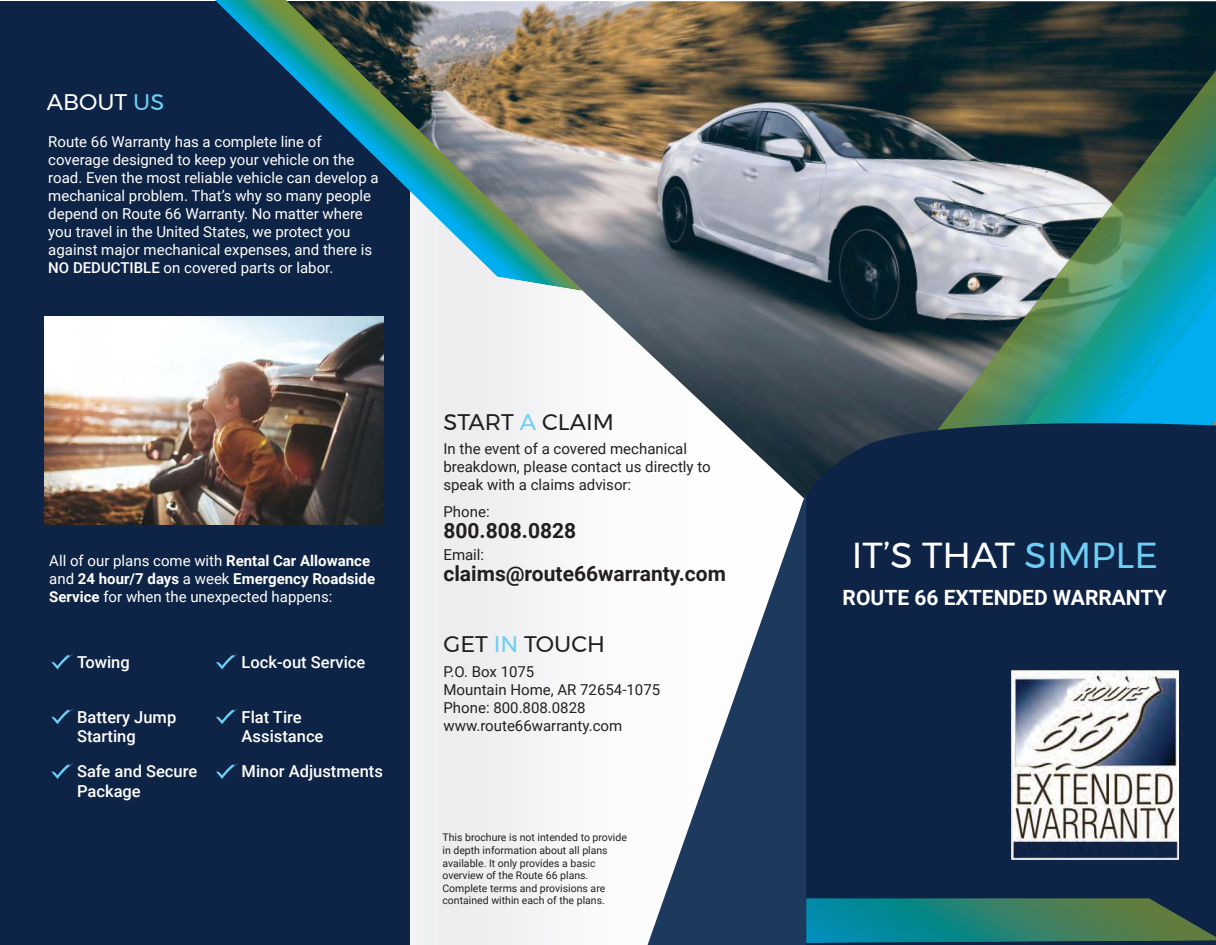
<style>
.page{position:relative;width:1216px;height:945px;background:#fff}
.page>*{position:absolute;margin:0;border:0;box-sizing:border-box;transform-origin:0 0}
.t1{font:36px "Montserrat";color:#fff}
.t2{font:22.5px "Montserrat";color:#221f20}
.t3{font:22.5px "Montserrat";color:#fff}
.t4{font:700 21px "Roboto";color:#231f20}
.t5{font:700 21px "Roboto";color:#fff}
.t6{font:500 16.5px/19.8px "Roboto";color:#fff}
.t7{font:15px/18px "Roboto";color:#fff}
.t8{font:15px/18px "Roboto";color:#231f20}
.t9{font:15px/18px "Roboto";color:#221f20}
.t10{font:10.5px/12.6px "Roboto";color:#231f20}
.s1{color:#6dcff6}
.s2{font-weight:500}
.s3{font-weight:700}
</style>
<div class="page">
<div style="left:0;top:1px;width:409px;height:944px;background:#0e2446"></div>
<div style="left:409px;top:499px;width:137px;height:446px;background:#eff0f2"></div>
<img style="left:276px;top:1px;width:939px;height:498px">
<img style="left:215px;top:0;width:368px;height:291px">
<img style="left:45px;top:317px;width:338px;height:208px">
<svg style="left:51px;top:654px;width:22px;height:15px"></svg>
<svg style="left:216px;top:654px;width:22px;height:15px"></svg>
<svg style="left:51px;top:709px;width:22px;height:15px"></svg>
<svg style="left:216px;top:709px;width:22px;height:15px"></svg>
<svg style="left:51px;top:764px;width:22px;height:15px"></svg>
<svg style="left:216px;top:764px;width:21px;height:15px"></svg>
<div style="left:761px;top:414px;width:454px;height:531px;background:#0e2446"></div>
<svg style="left:647px;top:493px;width:159px;height:452px"></svg>
<img style="left:1011px;top:670px;width:167px;height:190px">
<img style="left:806px;top:898px;width:394px;height:45px">
<h2 class="t3" style="left:47px;top:94px;width:119px">ABOUT <span class="s1">US</span></h2>
<p class="t7" style="left:48px;top:134px;width:332px">Route 66 Warranty has a complete line of coverage designed to keep your vehicle on the road. Even the most reliable vehicle can develop a mechanical problem. That’s why so many people depend on Route 66 Warranty. No matter where you travel in the United States, we protect you against major mechanical expenses, and there is <span class="s2">NO DEDUCTIBLE</span> on covered parts or labor.</p>
<p class="t7" style="left:49px;top:553px;width:327px">All of our plans come with <span class="s3">Rental Car Allowance </span>and <span class="s3">24 hour/7 days</span> a week <span class="s3">Emergency Roadside<br>Service</span> for when the unexpected happens:</p>
<p class="t6" style="left:77px;top:653px;width:54px">Towing</p>
<p class="t6" style="left:242px;top:653px;width:125px">Lock-out Service</p>
<p class="t6" style="left:77px;top:708px;width:101px">Battery Jump<br>Starting</p>
<p class="t6" style="left:242px;top:708px;width:83px">Flat Tire<br>Assistance</p>
<p class="t6" style="left:77px;top:763px;width:122px">Safe and Secure<br>Package</p>
<p class="t6" style="left:242px;top:763px;width:143px">Minor Adjustments</p>
<h2 class="t2" style="left:443px;top:413px;width:172px">START <span class="s1">A</span> CLAIM</h2>
<p class="t8" style="left:443px;top:441px;width:269px">In the event of a covered mechanical breakdown, please contact us directly to speak with a claims advisor:</p>
<p class="t8" style="left:443px;top:504px;width:48px">Phone:</p>
<h3 class="t4" style="left:443px;top:521px;width:134px">800.808.0828</h3>
<p class="t8" style="left:443px;top:547px;width:42px">Email:</p>
<h3 class="t4" style="left:443px;top:564px;width:284px">claims@route66warranty.com</h3>
<h2 class="t2" style="left:443px;top:635px;width:163px">GET <span class="s1">IN</span> TOUCH</h2>
<p class="t9" style="left:443px;top:664px;width:218px">P.O. Box 1075<br>Mountain Home, AR 72654-1075<br>Phone: 800.808.0828 www.route66warranty.com</p>
<p class="t10" style="left:442px;top:832px;width:186px">This brochure is not intended to provide in depth information about all plans available. It only provides a basic overview of the Route 66 plans.<br>Complete terms and provisions are contained within each of the plans.</p>
<h1 class="t1" style="left:852px;top:541px;width:307px">IT’S THAT <span class="s1">SIMPLE</span></h1>
<h3 class="t5" style="left:842px;top:588px;width:325px">ROUTE 66 EXTENDED WARRANTY</h3>
</div>
